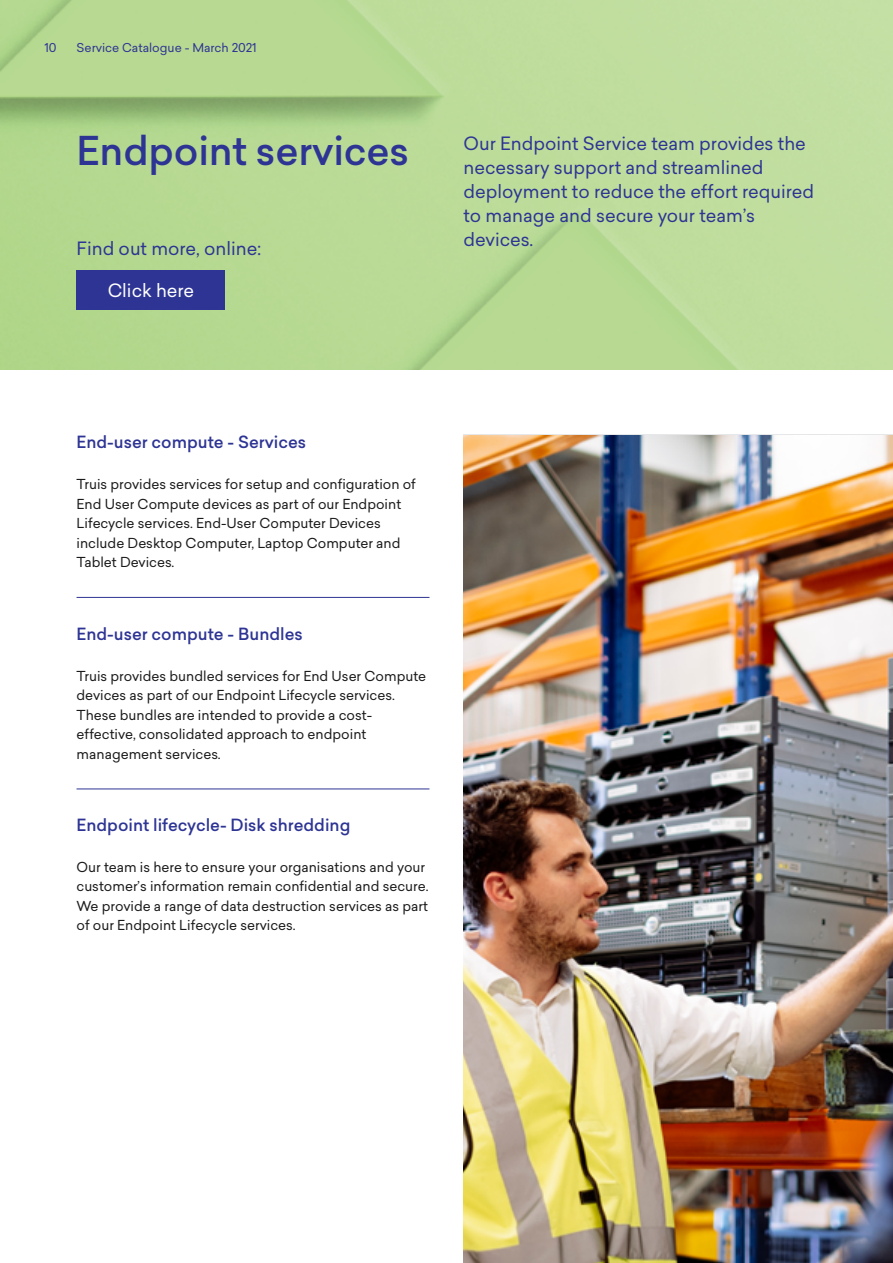
<style>
.page{position:relative;width:893px;height:1263px;background:#fff}
.page>*{position:absolute;margin:0;border:0;box-sizing:border-box;transform-origin:0 0}
.t1{font:500 39px "Sailec";letter-spacing:-.005em;color:#2d3494}
.t2{font:18px/24px "Sailec";color:#2d3494}
.t3{font:18px "Sailec";color:#fff}
.t4{font:500 16.5px "Sailec";color:#2d3494}
.t5{font:13.5px/19.5px "Sailec";color:#1a1a1a}
.t6{font:12px "Sailec";color:#2d3494}
</style>
<div class="page">
<img style="left:0;top:0;width:893px;height:370px">
<hr style="left:77px;top:597px;width:352px;height:1px;background:#2d3494">
<hr style="left:77px;top:788px;width:352px;height:1px;background:#2d3494">
<img style="left:463px;top:436px;width:430px;height:827px">
<div style="left:77px;top:270px;width:148px;height:39px;background:#2d3494"></div>
<p class="t6" style="left:44px;top:39px;width:14px">10</p>
<p class="t6" style="left:77px;top:39px;width:182px">Service Catalogue - March 2021</p>
<h1 class="t1" style="left:77px;top:124px;width:334px">Endpoint services</h1>
<h2 class="t2" style="left:463px;top:131px;width:352px">Our Endpoint Service team provides the necessary support and streamlined deployment to reduce the effort required to manage and secure your team’s devices.</h2>
<h2 class="t2" style="left:77px;top:236px;width:186px">Find out more, online:</h2>
<h2 class="t3" style="left:108px;top:277px;width:88px">Click here</h2>
<p class="t4" style="left:77px;top:431px;width:231px">End-user compute - Services</p>
<p class="t5" style="left:77px;top:474px;width:341px">Truis provides services for setup and configuration of End User Compute devices as part of our Endpoint Lifecycle services. End-User Computer Devices include Desktop Computer, Laptop Computer and Tablet Devices.</p>
<p class="t4" style="left:77px;top:622px;width:228px">End-user compute - Bundles</p>
<p class="t5" style="left:77px;top:666px;width:351px">Truis provides bundled services for End User Compute devices as part of our Endpoint Lifecycle services.<br>These bundles are intended to provide a cost&shy;effective, consolidated approach to endpoint management services.</p>
<p class="t4" style="left:77px;top:813px;width:275px">Endpoint lifecycle- Disk shredding</p>
<p class="t5" style="left:77px;top:857px;width:353px">Our team is here to ensure your organisations and your customer’s information remain confidential and secure.<br>We provide a range of data destruction services as part of our Endpoint Lifecycle services.</p>
</div>
